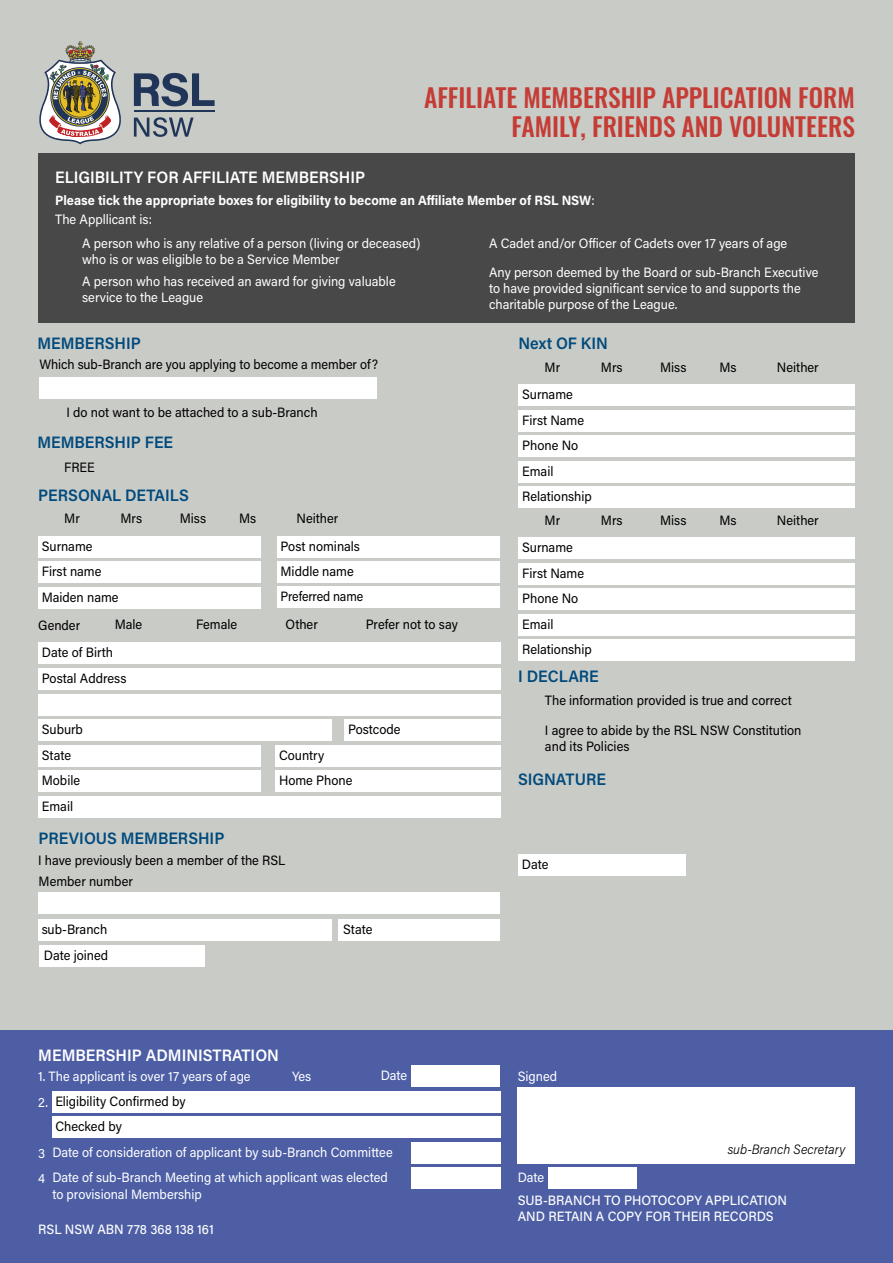
<style>
.page{position:relative;width:893px;height:1263px;background:#c9cbc6}
.page>*{position:absolute;margin:0;border:0;box-sizing:border-box;transform-origin:0 0}
.t1{font:25.5px/28.5px "Oswald";color:#c43c35;text-align:right}
.t2{font:600 16.5px "Acumin Pro";color:#004a7d;scale:.95 1}
.t3{font:600 16.5px "Acumin Pro";color:#fff;scale:.95 1}
.t4{font:13.5px/25.5px "Acumin Pro";color:#000;scale:.95 1}
.t5{font:13.5px/25.5px "Acumin Pro";color:#fff;scale:.95 1}
.t6{font:700 13.5px/18.3px "Acumin Pro";color:#fff;scale:.95 1}
.t7{font:500 13.5px/16.2px "Acumin Pro";color:#fff;scale:.95 1}
.t8{font:13.5px "Acumin Pro";color:#000;scale:.94 1}
.t9{font:italic 300 13.5px "Acumin Pro";color:#000;scale:.95 1}
.s1{font-weight:400}
</style>
<div class="page">
<svg style="left:134px;top:73px;width:81px;height:33px"></svg>
<svg style="left:39px;top:42px;width:82px;height:102px"></svg>
<svg style="left:134px;top:117px;width:60px;height:20px"></svg>
<hr style="left:134px;top:111px;width:81px;height:1px;background:#203558">
<div style="left:0;top:1030px;width:893px;height:233px;background:#4d5ea5"></div>
<div style="left:518px;top:1087px;width:337px;height:76px;background:#fff"></div>
<div style="left:412px;top:1066px;width:88px;height:21px;background:#fff"></div>
<div style="left:52px;top:1091px;width:449px;height:21px;background:#fff"></div>
<div style="left:412px;top:1142px;width:89px;height:21px;background:#fff"></div>
<div style="left:412px;top:1168px;width:89px;height:21px;background:#fff"></div>
<div style="left:52px;top:1117px;width:448px;height:21px;background:#fff"></div>
<div style="left:549px;top:1168px;width:88px;height:21px;background:#fff"></div>
<div style="left:277px;top:536px;width:222px;height:21px;background:#fff"></div>
<div style="left:38px;top:561px;width:222px;height:22px;background:#fff"></div>
<div style="left:38px;top:587px;width:222px;height:21px;background:#fff"></div>
<div style="left:277px;top:561px;width:222px;height:22px;background:#fff"></div>
<div style="left:277px;top:586px;width:222px;height:21px;background:#fff"></div>
<div style="left:38px;top:536px;width:222px;height:21px;background:#fff"></div>
<div style="left:519px;top:385px;width:336px;height:21px;background:#fff"></div>
<div style="left:519px;top:538px;width:336px;height:21px;background:#fff"></div>
<div style="left:519px;top:410px;width:336px;height:21px;background:#fff"></div>
<div style="left:519px;top:563px;width:336px;height:21px;background:#fff"></div>
<div style="left:519px;top:436px;width:336px;height:21px;background:#fff"></div>
<div style="left:519px;top:589px;width:336px;height:21px;background:#fff"></div>
<div style="left:519px;top:461px;width:336px;height:21px;background:#fff"></div>
<div style="left:519px;top:614px;width:336px;height:21px;background:#fff"></div>
<div style="left:519px;top:487px;width:336px;height:21px;background:#fff"></div>
<div style="left:519px;top:640px;width:336px;height:21px;background:#fff"></div>
<div style="left:38px;top:719px;width:294px;height:22px;background:#fff"></div>
<div style="left:38px;top:745px;width:222px;height:21px;background:#fff"></div>
<div style="left:38px;top:770px;width:222px;height:22px;background:#fff"></div>
<div style="left:275px;top:770px;width:226px;height:22px;background:#fff"></div>
<div style="left:275px;top:745px;width:226px;height:21px;background:#fff"></div>
<div style="left:344px;top:719px;width:157px;height:22px;background:#fff"></div>
<div style="left:38px;top:796px;width:463px;height:21px;background:#fff"></div>
<div style="left:38px;top:668px;width:463px;height:22px;background:#fff"></div>
<div style="left:38px;top:642px;width:463px;height:22px;background:#fff"></div>
<div style="left:38px;top:694px;width:463px;height:21px;background:#fff"></div>
<div style="left:39px;top:946px;width:166px;height:21px;background:#fff"></div>
<div style="left:39px;top:892px;width:461px;height:22px;background:#fff"></div>
<div style="left:38px;top:919px;width:294px;height:21px;background:#fff"></div>
<div style="left:338px;top:919px;width:162px;height:21px;background:#fff"></div>
<div style="left:518px;top:854px;width:167px;height:22px;background:#fff"></div>
<div style="left:39px;top:377px;width:337px;height:21px;background:#fff"></div>
<div style="left:38px;top:153px;width:817px;height:170px;background:#484848"></div>
<h1 class="t1" style="left:424px;top:81px;width:432px">AFFILIATE MEMBERSHIP APPLICATION FORM<br>FAMILY, FRIENDS AND VOLUNTEERS</h1>
<p class="t3" style="left:55px;top:165px;width:328px">ELIGIBILITY FOR AFFILIATE MEMBERSHIP</p>
<p class="t6" style="left:55px;top:191px;width:569px">Please tick the appropriate boxes for eligibility to become an Affiliate Member of RSL NSW<span class="s1">:<br>The Appllicant is:</span></p>
<p class="t5" style="left:82px;top:234px;width:358px;line-height:16.2px">A person who is any relative of a person (living or deceased) who is or was eligible to be a Service Member</p>
<p class="t5" style="left:82px;top:273px;width:331px;line-height:16.2px">A person who has received an award for giving valuable service to the League</p>
<p class="t5" style="left:489px;top:228px;width:348px;line-height:28.8px">A Cadet and/or Officer of Cadets over 17 years of age<br>Any person deemed by the Board or sub-Branch Executive</p>
<p class="t5" style="left:489px;top:279px;width:330px;line-height:16.2px">to have provided significant service to and supports the charitable purpose of the League.</p>
<p class="t2" style="left:37px;top:332px;width:111px">MEMBERSHIP</p>
<p class="t8" style="left:39px;top:355px;width:362px">Which sub-Branch are you applying to become a member of?</p>
<p class="t4" style="left:66px;top:399px;width:266px">I do not want to be attached to a sub-Branch</p>
<p class="t2" style="left:37px;top:430px;width:145px">MEMBERSHIP FEE</p>
<p class="t4" style="left:64px;top:454px;width:34px">FREE</p>
<p class="t2" style="left:38px;top:483px;width:160px">PERSONAL DETAILS</p>
<p class="t2" style="left:519px;top:332px;width:95px">Next OF KIN</p>
<p class="t4" style="left:545px;top:354px;width:18px">Mr</p>
<p class="t4" style="left:522px;top:381px;width:55px">Surname</p>
<p class="t4" style="left:522px;top:407px;width:67px">First Name</p>
<p class="t4" style="left:522px;top:432px;width:60px">Phone No</p>
<p class="t4" style="left:522px;top:458px;width:34px">Email</p>
<p class="t4" style="left:522px;top:483px;width:75px">Relationship</p>
<p class="t4" style="left:601px;top:354px;width:24px">Mrs</p>
<p class="t4" style="left:660px;top:354px;width:29px">Miss</p>
<p class="t4" style="left:719px;top:354px;width:19px">Ms</p>
<p class="t4" style="left:64px;top:505px;width:18px">Mr</p>
<p class="t4" style="left:42px;top:532px;width:55px">Surname</p>
<p class="t4" style="left:180px;top:505px;width:29px">Miss</p>
<p class="t4" style="left:297px;top:505px;width:46px">Neither</p>
<p class="t4" style="left:719px;top:507px;width:19px">Ms</p>
<p class="t4" style="left:121px;top:505px;width:24px">Mrs</p>
<p class="t4" style="left:545px;top:507px;width:18px">Mr</p>
<p class="t4" style="left:239px;top:505px;width:19px">Ms</p>
<p class="t4" style="left:660px;top:507px;width:29px">Miss</p>
<p class="t4" style="left:601px;top:507px;width:24px">Mrs</p>
<p class="t4" style="left:281px;top:532px;width:85px">Post nominals</p>
<p class="t4" style="left:522px;top:534px;width:55px">Surname</p>
<p class="t4" style="left:42px;top:558px;width:82px">First name<br>Maiden name</p>
<p class="t4" style="left:281px;top:558px;width:89px;line-height:24.6px">Middle name<br>Preferred name</p>
<p class="t4" style="left:522px;top:560px;width:67px">First Name</p>
<p class="t4" style="left:522px;top:585px;width:60px">Phone No</p>
<p class="t4" style="left:38px;top:611px;width:46px">Gender</p>
<p class="t4" style="left:115px;top:611px;width:30px">Male</p>
<p class="t4" style="left:196px;top:611px;width:45px">Female</p>
<p class="t4" style="left:285px;top:611px;width:36px">Other</p>
<p class="t4" style="left:366px;top:611px;width:98px">Prefer not to say</p>
<p class="t4" style="left:522px;top:611px;width:34px">Email</p>
<p class="t4" style="left:42px;top:639px;width:77px">Date of Birth</p>
<p class="t4" style="left:522px;top:636px;width:75px">Relationship</p>
<p class="t4" style="left:777px;top:354px;width:46px">Neither</p>
<p class="t4" style="left:777px;top:507px;width:46px">Neither</p>
<p class="t4" style="left:42px;top:665px;width:91px">Postal Address</p>
<p class="t4" style="left:42px;top:716px;width:45px">Suburb<br>State<br>Mobile</p>
<p class="t4" style="left:42px;top:793px;width:34px">Email</p>
<p class="t4" style="left:279px;top:742px;width:49px">Country</p>
<p class="t4" style="left:348px;top:716px;width:57px">Postcode</p>
<p class="t4" style="left:279px;top:767px;width:79px">Home Phone</p>
<p class="t2" style="left:39px;top:827px;width:197px">PREVIOUS MEMBERSHIP</p>
<p class="t4" style="left:38px;top:846px;width:262px">I have previously been a member of the RSL</p>
<p class="t4" style="left:39px;top:868px;width:101px">Member number</p>
<p class="t4" style="left:42px;top:915px;width:71px">sub-Branch</p>
<p class="t4" style="left:343px;top:915px;width:32px">State</p>
<p class="t4" style="left:44px;top:942px;width:69px">Date joined</p>
<p class="t3" style="left:38px;top:1043px;width:255px">MEMBERSHIP ADMINISTRATION</p>
<p class="t5" style="left:38px;top:1063px;width:225px">1. The applicant is over 17 years of age<br>2.</p>
<p class="t5" style="left:292px;top:1063px;width:22px">Yes</p>
<p class="t5" style="left:381px;top:1062px;width:29px">Date</p>
<p class="t4" style="left:55px;top:1088px;width:139px">Eligibility Confirmed by</p>
<p class="t5" style="left:52px;top:1139px;width:360px">Date of consideration of applicant by sub-Branch Committee<br>Date of sub-Branch Meeting at which applicant was elected</p>
<p class="t5" style="left:52px;top:1180px;width:159px">to provisional Membership</p>
<p class="t4" style="left:55px;top:1113px;width:72px">Checked by</p>
<p class="t5" style="left:38px;top:1140px;width:9px">3<br>4</p>
<p class="t7" style="left:38px;top:1221px;width:186px">RSL NSW ABN 778 368 138 161</p>
<p class="t2" style="left:518px;top:665px;width:86px">I DECLARE</p>
<p class="t4" style="left:545px;top:685px;width:272px;line-height:29.7px">The information provided is true and correct<br>I agree to abide by the RSL NSW Constitution</p>
<p class="t4" style="left:545px;top:733px;width:91px">and its Policies</p>
<p class="t2" style="left:518px;top:768px;width:94px">SIGNATURE</p>
<p class="t4" style="left:522px;top:851px;width:29px">Date</p>
<p class="t5" style="left:518px;top:1063px;width:43px">Signed</p>
<p class="t9" style="left:728px;top:1140px;width:125px">sub-Branch Secretary</p>
<p class="t5" style="left:518px;top:1164px;width:29px">Date</p>
<p class="t7" style="left:518px;top:1191px;width:285px">SUB-BRANCH TO PHOTOCOPY APPLICATION<br>AND RETAIN A COPY FOR THEIR RECORDS</p>
</div>
